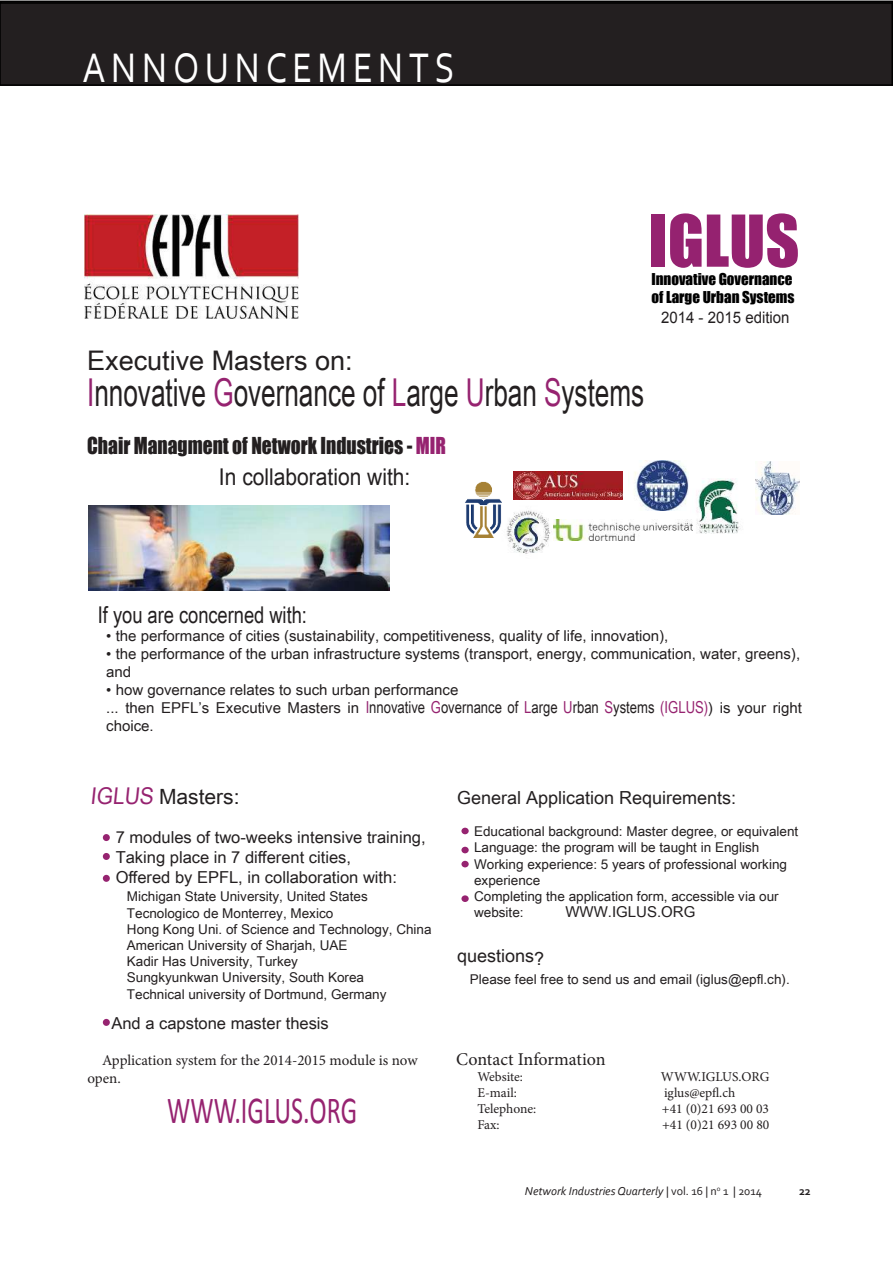
<style>
.page{position:relative;width:893px;height:1263px;background:#fff}
.page>*{position:absolute;margin:0;border:0;box-sizing:border-box;transform-origin:0 0}
.t1{font:66px "Impact";color:#952270}
.t2{font:43.2px "Corbel";letter-spacing:.16em;color:#fff;scale:.83 1}
.t3{font:38.4px "Arial Unicode MS";color:#231f20;scale:.68 1}
.t4{font:38.4px "Calibri";color:#962370;scale:.68 1}
.t5{font:27px "Arial Unicode MS";color:#231f20}
.t6{font:23.1px "Arial Unicode MS";color:#231f20;scale:.79 1}
.t7{font:23.1px "Arial";color:#231f20;scale:.91 1}
.t8{font:21.45px "Impact";color:#231f20;scale:.91 1}
.t9{font:21px "Arial Unicode MS";color:#231f20}
.t10{font:18px "Arial Unicode MS";color:#231f20}
.t11{font:18px "Minion Pro";color:#231f20}
.t12{font:16.5px/19.8px "Arial Unicode MS";color:#231f20}
.t13{font:15.9px "Arial";color:#231f20;scale:.94 1}
.t14{font:15px/18px "Arial Unicode MS";color:#231f20}
.t15{font:15px/18px "Minion Pro";color:#231f20}
.t16{font:15px/18px "Impact";color:#000}
.t17{font:13.5px/16.2px "Arial Unicode MS";color:#231f20}
.t18{font:13.5px "Minion Pro";color:#231f20}
.t19{font:italic 12px "Corbel";color:#231f20}
.t20{font:700 12px "Corbel";color:#231f20}
.s1{color:#932370}
.s2{color:#962370}
.s3{font-size:16.5px;color:#932370}
.s4{font-size:16.5px}
.s5{font-size:16.5px;color:#962370}
.s6{font-size:23.1px;color:#962370}
.s7{font-style:normal}
</style>
<div class="page">
<img style="left:491px;top:499px;width:70px;height:55px">
<img style="left:634px;top:460px;width:54px;height:51px">
<div style="left:0;top:3px;width:892px;height:82px;background:#231f20"></div>
<div style="left:0;top:2px;width:893px;height:84px;border:2px solid #000"></div>
<img style="left:755px;top:462px;width:45px;height:52px">
<img style="left:691px;top:478px;width:50px;height:56px">
<img style="left:84px;top:215px;width:214px;height:103px">
<div style="left:103px;top:834px;width:7px;height:7px;background:#962370;border-radius:50%"></div>
<div style="left:103px;top:853px;width:7px;height:7px;background:#962370;border-radius:50%"></div>
<div style="left:103px;top:875px;width:7px;height:7px;background:#962370;border-radius:50%"></div>
<img style="left:89px;top:506px;width:301px;height:84px">
<div style="left:103px;top:1019px;width:7px;height:7px;background:#962370;border-radius:50%"></div>
<div style="left:461px;top:828px;width:8px;height:6px;background:#962370;border-radius:50%"></div>
<div style="left:461px;top:847px;width:8px;height:6px;background:#962370;border-radius:50%"></div>
<div style="left:461px;top:861px;width:8px;height:6px;background:#962370;border-radius:50%"></div>
<div style="left:461px;top:895px;width:8px;height:7px;background:#962370;border-radius:50%"></div>
<img style="left:465px;top:481px;width:36px;height:56px">
<img style="left:553px;top:520px;width:139px;height:21px">
<img style="left:513px;top:471px;width:110px;height:28px">
<h2 class="t2" style="left:82px;top:51px;width:450px">ANNOUNCEMENTS</h2>
<h1 class="t1" style="left:649px;top:213px;width:152px">IGLUS</h1>
<p class="t16" style="left:651px;top:270px;width:145px">Innovative Governance of Large Urban Systems</p>
<p class="t13" style="left:661px;top:311px;width:138px">2014 - 2015 edition</p>
<h3 class="t5" style="left:87px;top:349px;width:267px">Executive Masters on:</h3>
<h3 class="t3" style="left:87px;top:378px;width:821px"><span class="s1">I</span>nnovative <span class="s2">G</span>overnance of <span class="s2">L</span>arge <span class="s2">U</span>rban <span class="s2">S</span>ystems</h3>
<h3 class="t8" style="left:87px;top:437px;width:396px">Chair Managment of Network Industries - <span class="s2">MIR</span></h3>
<h3 class="t7" style="left:219px;top:468px;width:212px">In collaboration with:</h3>
<h3 class="t6" style="left:98px;top:598px;width:266px">If you are concerned with:</h3>
<p class="t14" style="left:106px;top:626px;width:564px">• the performance of cities (sustainability, competitiveness, quality of life, innovation),</p>
<p class="t14" style="left:106px;top:644px;width:695px">• the performance of the urban infrastructure systems (transport, energy, communication, water, greens), and</p>
<p class="t14" style="left:106px;top:680px;width:697px">• how governance relates to such urban performance<br>... then EPFL’s Executive Masters in <span class="s3">I</span><span class="s4">nnovative</span> <span class="s5">G</span><span class="s4">overnance of</span> <span class="s5">L</span><span class="s4">arge</span> <span class="s5">U</span><span class="s4">rban</span> <span class="s5">S</span><span class="s4">ystems</span> <span class="s5">(IGLUS)</span>) is your right choice.</p>
<h3 class="t9" style="left:90px;top:788px;width:151px"><span class="s6">IGLUS</span> Masters:</h3>
<p class="t12" style="left:116px;top:829px;width:311px">7 modules of two-weeks intensive training,<br>Taking place in 7 different cities,<br>Offered by EPFL, in collaboration with:</p>
<p class="t17" style="left:127px;top:888px;width:306px">Michigan State University, United States Tecnologico de Monterrey, Mexico<br>Hong Kong Uni. of Science and Technology, China American University of Sharjah, UAE<br>Kadir Has University, Turkey<br>Sungkyunkwan University, South Korea<br>Technical university of Dortmund, Germany</p>
<p class="t12" style="left:111px;top:1013px;width:219px">And a capstone master thesis</p>
<p class="t15" style="left:87px;top:1053px;width:332px;text-indent:15px">Application system for the 2014-2015 module is now open.</p>
<h3 class="t4" style="left:167px;top:1086px;width:281px">WWW.IGLUS.ORG</h3>
<h3 class="t10" style="left:457px;top:784px;width:281px">General Application Requirements:</h3>
<p class="t17" style="left:474px;top:823px;width:326px">Educational background: Master degree, or equivalent Language: the program will be taught in English Working experience: 5 years of professional working experience<br>Completing the application form, accessible via our website:</p>
<p class="t14" style="left:565px;top:904px;width:132px">WWW.IGLUS.ORG</p>
<h3 class="t10" style="left:457px;top:943px;width:89px">questions?</h3>
<p class="t17" style="left:470px;top:970px;width:321px">Please feel free to send us and email (iglus@epfl.ch).</p>
<h3 class="t11" style="left:456px;top:1052px;width:151px">Contact Information</h3>
<p class="t18" style="left:477px;top:1071px;width:47px">Website:</p>
<p class="t18" style="left:661px;top:1071px;width:110px">WWW.IGLUS.ORG</p>
<p class="t18" style="left:477px;top:1087px;width:41px">E-mail:</p>
<p class="t18" style="left:664px;top:1087px;width:73px">iglus@epfl.ch</p>
<p class="t18" style="left:477px;top:1103px;width:60px">Telephone:</p>
<p class="t18" style="left:662px;top:1103px;width:109px">+41 (0)21 693 00 03</p>
<p class="t18" style="left:477px;top:1120px;width:24px">Fax:</p>
<p class="t18" style="left:662px;top:1120px;width:109px">+41 (0)21 693 00 80</p>
<p class="t19" style="left:525px;top:1186px;width:239px">Network Industries Quarterly <span class="s7">| VOL. 16 | N</span><sup>O</sup> <span class="s7">1 | 2014</span></p>
<p class="t20" style="left:799px;top:1186px;width:13px">22</p>
</div>
